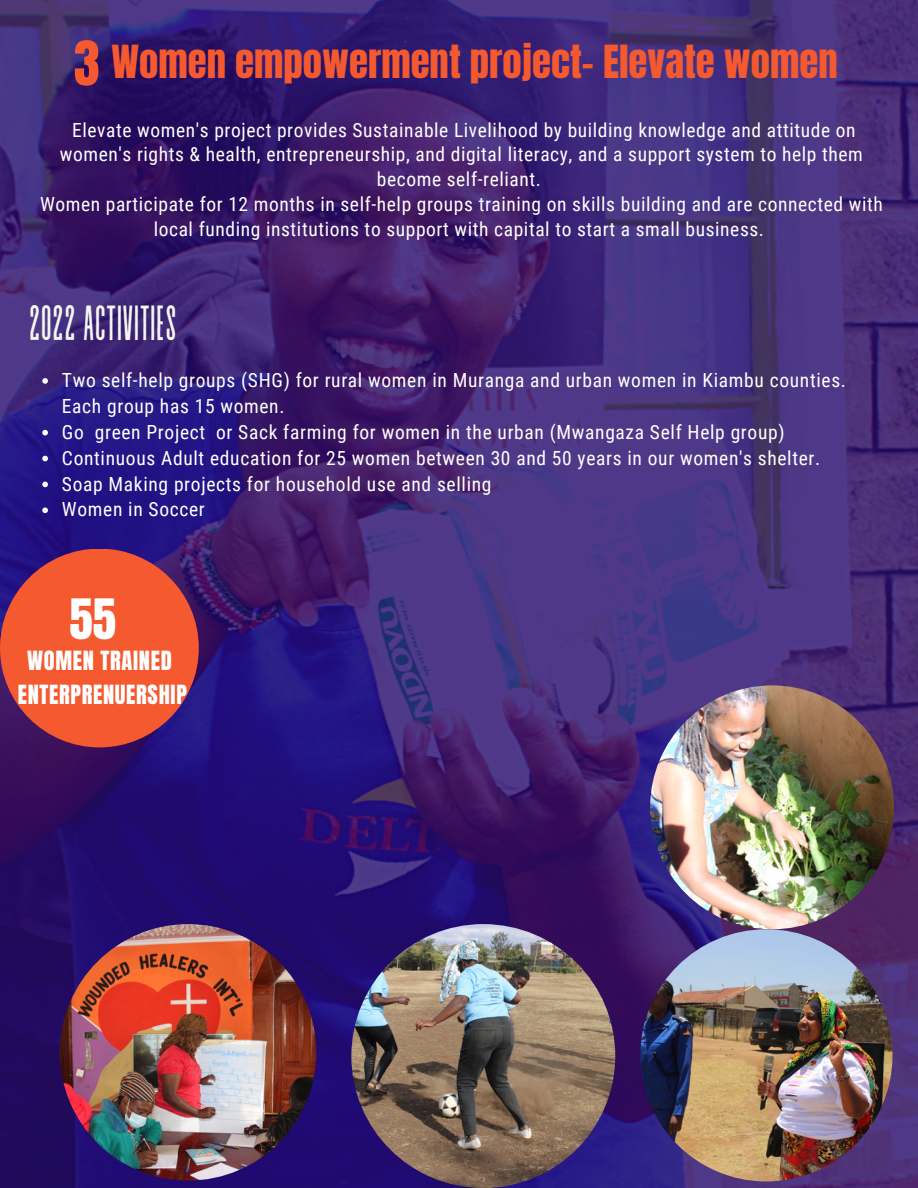
<style>
.page{position:relative;width:918px;height:1188px;background:#fff}
.page>*{position:absolute;margin:0;border:0;box-sizing:border-box;transform-origin:0 0}
.t1{font:49.2px "Revive 80 Tall";color:#f5f5ef}
.t2{font:47.25px "Anton";color:#fff}
.t3{font:38.85px "Anton";color:#f4592f}
.t4{font:22.5px/33.8px "Anton";letter-spacing:.03em;color:#fff;text-align:center}
.t5{font:19.5px/25.8px "Roboto Condensed";letter-spacing:.03em;color:#fff;text-align:center}
.s1{font-size:52.35px}
</style>
<div class="page">
<img style="left:0;top:0;width:918px;height:1188px">
<img style="left:60px;top:924px;width:256px;height:257px;border-radius:50%">
<img style="left:650px;top:685px;width:244px;height:244px;border-radius:50%">
<img style="left:640px;top:929px;width:253px;height:252px;border-radius:50%">
<img style="left:351px;top:924px;width:264px;height:264px;border-radius:50%">
<div style="left:0;top:549px;width:199px;height:198px;background:#f4592f;border-radius:50%"></div>
<svg style="left:42px;top:378px;width:6px;height:6px"></svg>
<svg style="left:42px;top:430px;width:6px;height:5px"></svg>
<svg style="left:42px;top:456px;width:6px;height:5px"></svg>
<svg style="left:42px;top:482px;width:6px;height:5px"></svg>
<svg style="left:42px;top:507px;width:6px;height:6px"></svg>
<h3 class="t3" style="left:74px;top:34px;width:766px"><span class="s1">3</span> Women empowerment project- Elevate women</h3>
<p class="t5" style="left:40px;top:118px;width:844px;line-height:24.8px">Elevate women's project provides Sustainable Livelihood by building knowledge and attitude on women's rights &amp; health, entrepreneurship, and digital literacy, and a support system to help them become self-reliant.<br>Women participate for 12 months in self-help groups training on skills building and are connected with local funding institutions to support with capital to start a small business.</p>
<h1 class="t1" style="left:29px;top:298px;width:149px">2022 ACTIVITIES</h1>
<p class="t5" style="left:62px;top:368px;width:786px;text-align:left">Two self-help groups (SHG) for rural women in Muranga and urban women in Kiambu counties.<br>Each group has 15 women.<br>Go green Project or Sack farming for women in the urban (Mwangaza Self Help group)<br>Continuous Adult education for 25 women between 30 and 50 years in our women's shelter.<br>Soap Making projects for household use and selling<br>Women in Soccer</p>
<h2 class="t2" style="left:69px;top:585px;width:48px">55</h2>
<p class="t4" style="left:18px;top:644px;width:171px">WOMEN TRAINED<br>ENTERPRENUERSHIP</p>
</div>
